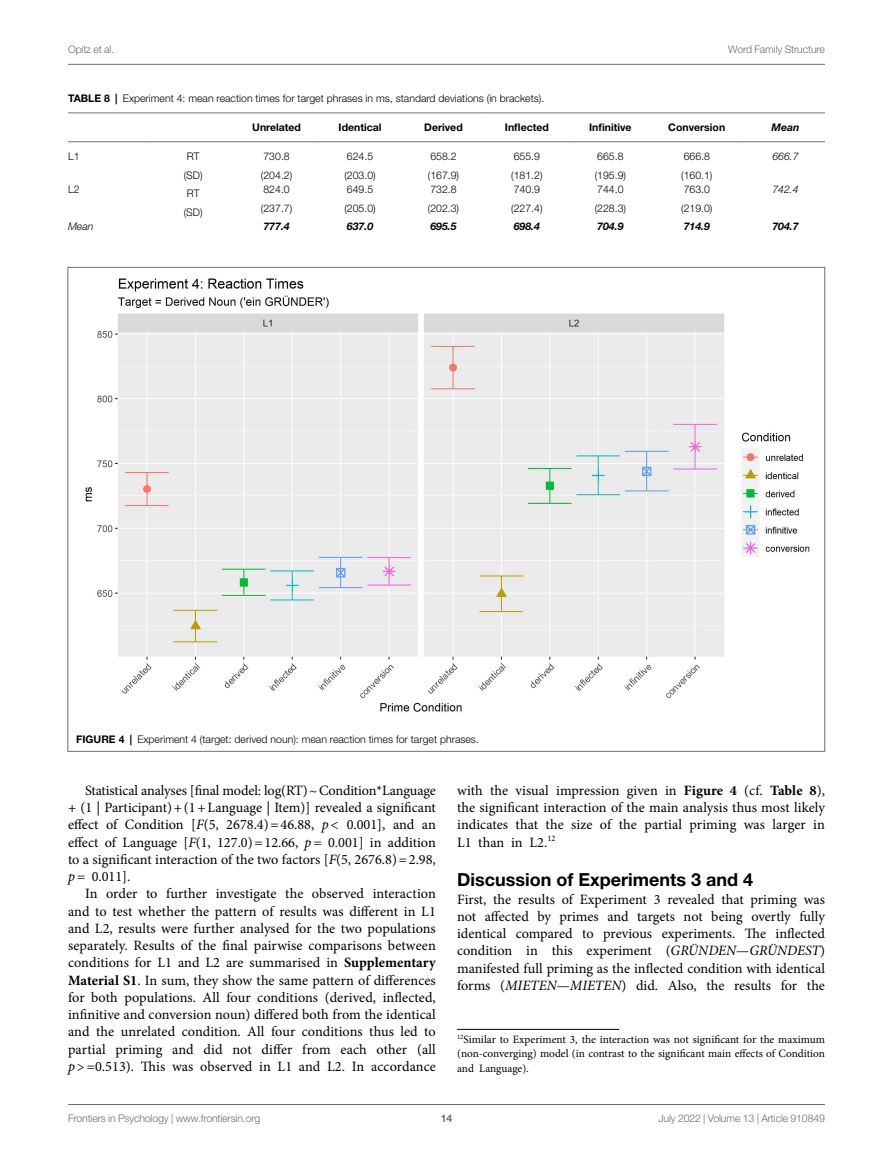
<style>
.page{position:relative;width:893px;height:1170px;background:#fff}
.page>*{position:absolute;margin:0;border:0;box-sizing:border-box;transform-origin:0 0}
.TEXT{font:700 18px "Helvetica Neue LT Std";color:#000}
.TEXT-2{font:14.25px/17.2px "Minion Pro";color:#000;text-align:justify}
.FOOTNOTE{font:11.25px/14.2px "Minion Pro";color:#000;text-align:justify}
.TB_TX{font:300 10.5px "Helvetica Neue LT Std";color:#000}
.t1{font:300 10.5px "Helvetica Neue LT Std";letter-spacing:-.015em;color:#6d6e71}
.TT_NO_RULE{font:300 10.5px "Helvetica Neue LT Std";color:#000}
.FIG_LEG{font:300 10.5px "Helvetica Neue LT Std";color:#000}
.TB_CH{font:700 10.5px "Helvetica Neue LT Std";color:#000}
.TB_TX-2{font:italic 700 10.5px "Helvetica Neue LT Std";color:#000}
.TB_TX-3{font:italic 300 10.5px "Helvetica Neue LT Std";color:#000}
.TB_CH-2{font:italic 700 10.5px "Helvetica Neue LT Std";color:#000}
.t2{font:700 10.5px "Helvetica Neue LT Std";color:#6d6e71}
.s1{font-weight:700}
.s2{font-style:italic}
</style>
<div class="page">
<hr style="left:68px;top:64px;width:757px;height:1px;background:#6d6e71">
<hr style="left:68px;top:1104px;width:757px;height:1px;background:#6d6e71">
<img style="left:85px;top:278px;width:725px;height:435px">
<hr style="left:457px;top:1029px;width:162px;height:1px;background:#000">
<hr style="left:235px;top:113px;width:83px;height:1px;background:#6d6e71">
<hr style="left:235px;top:141px;width:83px;height:1px;background:#6d6e71">
<hr style="left:318px;top:113px;width:84px;height:1px;background:#6d6e71">
<hr style="left:318px;top:141px;width:84px;height:1px;background:#6d6e71">
<hr style="left:402px;top:113px;width:83px;height:1px;background:#6d6e71">
<hr style="left:402px;top:141px;width:83px;height:1px;background:#6d6e71">
<hr style="left:485px;top:113px;width:84px;height:1px;background:#6d6e71">
<hr style="left:485px;top:141px;width:84px;height:1px;background:#6d6e71">
<hr style="left:569px;top:113px;width:83px;height:1px;background:#6d6e71">
<hr style="left:569px;top:141px;width:83px;height:1px;background:#6d6e71">
<hr style="left:652px;top:113px;width:89px;height:1px;background:#6d6e71">
<hr style="left:652px;top:141px;width:89px;height:1px;background:#6d6e71">
<hr style="left:741px;top:113px;width:84px;height:1px;background:#6d6e71">
<hr style="left:741px;top:141px;width:84px;height:1px;background:#6d6e71">
<hr style="left:68px;top:113px;width:83px;height:1px;background:#6d6e71">
<hr style="left:151px;top:113px;width:84px;height:1px;background:#6d6e71">
<hr style="left:68px;top:141px;width:83px;height:1px;background:#6d6e71">
<hr style="left:151px;top:141px;width:84px;height:1px;background:#6d6e71">
<p class="t1" style="left:68px;top:42px;width:48px">Opitz et al.</p>
<p class="t1" style="left:728px;top:42px;width:98px">Word Family Structure</p>
<p class="TT_NO_RULE" style="left:68px;top:92px;width:478px"><span class="s1">TABLE 8 |</span> Experiment 4: mean reaction times for target phrases in ms, standard deviations (in brackets).</p>
<p class="TB_CH" style="left:252px;top:121px;width:50px">Unrelated</p>
<p class="TB_CH" style="left:339px;top:121px;width:44px">Identical</p>
<p class="TB_CH" style="left:424px;top:121px;width:40px">Derived</p>
<p class="TB_CH" style="left:505px;top:121px;width:45px">Inflected</p>
<p class="TB_CH" style="left:589px;top:121px;width:44px">Infinitive</p>
<p class="TB_CH" style="left:668px;top:121px;width:58px">Conversion</p>
<p class="TB_CH-2" style="left:771px;top:121px;width:29px">Mean</p>
<p class="TB_TX" style="left:68px;top:150px;width:13px">L1</p>
<p class="TB_TX" style="left:187px;top:150px;width:14px">RT</p>
<p class="TB_TX" style="left:184px;top:168px;width:20px">(SD)</p>
<p class="TB_TX" style="left:263px;top:150px;width:28px">730.8</p>
<p class="TB_TX" style="left:261px;top:168px;width:33px">(204.2)</p>
<p class="TB_TX" style="left:347px;top:150px;width:28px">624.5</p>
<p class="TB_TX" style="left:344px;top:168px;width:33px">(203.0)</p>
<p class="TB_TX" style="left:430px;top:150px;width:28px">658.2</p>
<p class="TB_TX" style="left:428px;top:168px;width:33px">(167.9)</p>
<p class="TB_TX" style="left:514px;top:150px;width:28px">655.9</p>
<p class="TB_TX" style="left:511px;top:168px;width:33px">(181.2)</p>
<p class="TB_TX" style="left:597px;top:150px;width:28px">665.8</p>
<p class="TB_TX" style="left:595px;top:168px;width:33px">(195.9)</p>
<p class="TB_TX" style="left:684px;top:150px;width:28px">666.8</p>
<p class="TB_TX" style="left:681px;top:168px;width:33px">(160.1)</p>
<p class="TB_TX-3" style="left:772px;top:150px;width:28px">666.7</p>
<p class="TB_TX" style="left:68px;top:183px;width:13px">L2</p>
<p class="TB_TX" style="left:187px;top:187px;width:14px">RT</p>
<p class="TB_TX" style="left:184px;top:205px;width:20px">(SD)</p>
<p class="TB_TX" style="left:263px;top:183px;width:28px">824.0</p>
<p class="TB_TX" style="left:261px;top:201px;width:33px">(237.7)</p>
<p class="TB_TX" style="left:347px;top:183px;width:28px">649.5</p>
<p class="TB_TX" style="left:344px;top:201px;width:33px">(205.0)</p>
<p class="TB_TX" style="left:430px;top:183px;width:28px">732.8</p>
<p class="TB_TX" style="left:428px;top:201px;width:33px">(202.3)</p>
<p class="TB_TX" style="left:514px;top:183px;width:28px">740.9</p>
<p class="TB_TX" style="left:511px;top:201px;width:33px">(227.4)</p>
<p class="TB_TX" style="left:597px;top:183px;width:28px">744.0</p>
<p class="TB_TX" style="left:595px;top:201px;width:33px">(228.3)</p>
<p class="TB_TX" style="left:684px;top:183px;width:28px">763.0</p>
<p class="TB_TX" style="left:681px;top:201px;width:33px">(219.0)</p>
<p class="TB_TX-3" style="left:772px;top:183px;width:28px">742.4</p>
<p class="TB_TX-3" style="left:68px;top:220px;width:27px">Mean</p>
<p class="TB_TX-2" style="left:263px;top:220px;width:28px">777.4</p>
<p class="TB_TX-2" style="left:347px;top:220px;width:28px">637.0</p>
<p class="TB_TX-2" style="left:430px;top:220px;width:28px">695.5</p>
<p class="TB_TX-2" style="left:514px;top:220px;width:28px">698.4</p>
<p class="TB_TX-2" style="left:597px;top:220px;width:28px">704.9</p>
<p class="TB_TX-2" style="left:684px;top:220px;width:28px">714.9</p>
<p class="TB_TX-2" style="left:772px;top:220px;width:28px">704.7</p>
<p class="FIG_LEG" style="left:76px;top:732px;width:404px"><span class="s1">FIGURE 4 |</span> Experiment 4 (target: derived noun): mean reaction times for target phrases.</p>
<p class="TEXT-2" style="left:68px;top:781px;width:369px;text-indent:17px">Statistical analyses [final model: log(RT)~Condition*Language + (1 | Participant)+(1+Language | Item)] revealed a significant effect of Condition [<span class="s2">F</span>(5, 2678.4)=46.88, <span class="s2">p&lt;</span> 0.001], and an effect of Language [<span class="s2">F</span>(1, 127.0)=12.66, <span class="s2">p=</span> 0.001] in addition to a significant interaction of the two factors [<span class="s2">F</span>(5, 2676.8)=2.98, <span class="s2">p=</span> 0.011].</p>
<p class="TEXT-2" style="left:68px;top:885px;width:369px;text-indent:17px">In order to further investigate the observed interaction and to test whether the pattern of results was different in L1 and L2, results were further analysed for the two populations separately. Results of the final pairwise comparisons between conditions for L1 and L2 are summarised in <span class="s1">Supplementary Material S1</span>. In sum, they show the same pattern of differences for both populations. All four conditions (derived, inflected, infinitive and conversion noun) differed both from the identical and the unrelated condition. All four conditions thus led to partial priming and did not differ from each other (all <span class="s2">p</span>&gt;=0.513). This was observed in L1 and L2. In accordance</p>
<p class="TEXT-2" style="left:457px;top:781px;width:369px">with the visual impression given in <span class="s1">Figure 4</span> (cf. <span class="s1">Table 8</span>), the significant interaction of the main analysis thus most likely indicates that the size of the partial priming was larger in L1 than in L2.<sup>12</sup></p>
<p class="TEXT" style="left:457px;top:868px;width:297px">Discussion of Experiments 3 and 4</p>
<p class="TEXT-2" style="left:457px;top:890px;width:369px">First, the results of Experiment 3 revealed that priming was not affected by primes and targets not being overtly fully identical compared to previous experiments. The inflected condition in this experiment (<span class="s2">GRÜNDEN</span>—<span class="s2">GRÜNDEST</span>) manifested full priming as the inflected condition with identical forms (<span class="s2">MIETEN</span>—<span class="s2">MIETEN</span>) did. Also, the results for the</p>
<p class="FOOTNOTE" style="left:457px;top:1032px;width:369px"><sup>12</sup>Similar to Experiment 3, the interaction was not significant for the maximum (non-converging) model (in contrast to the significant main effects of Condition and Language).</p>
<p class="t1" style="left:68px;top:1111px;width:194px">Frontiers in Psychology | www.frontiersin.org</p>
<p class="t2" style="left:441px;top:1111px;width:13px">14</p>
<p class="t1" style="left:658px;top:1111px;width:168px">July 2022 | Volume 13 | Article 910849</p>
</div>
